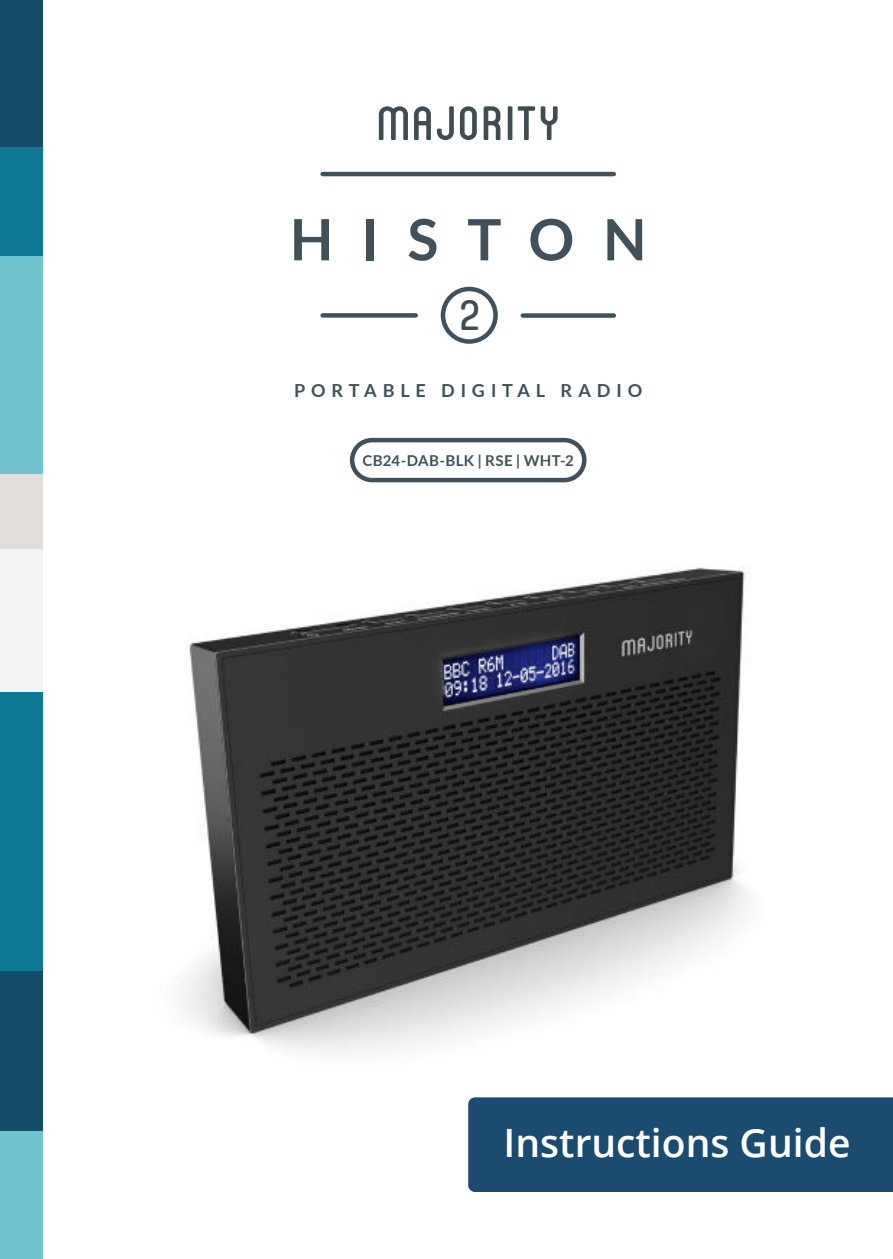
<style>
.page{position:relative;width:893px;height:1259px;background:#fff}
.page>*{position:absolute;margin:0;border:0;box-sizing:border-box;transform-origin:0 0}
.t1{font:700 57px "Lato";letter-spacing:.5em;color:#425159}
.t2{font:42px "Core Mellow";color:#404c52}
.t3{font:600 39px "Open Sans";color:#fff}
.t4{font:700 18px "Lato";letter-spacing:.325em;color:#425159}
.t5{font:700 15px "Lato";letter-spacing:.02em;color:#425159}
</style>
<div class="page">
<img style="left:182px;top:456px;width:567px;height:597px">
<div style="left:468px;top:1097px;width:424px;height:95px;background:#1b4c6f"></div>
<div style="left:440px;top:287px;width:57px;height:57px;border:5px solid #425159;border-radius:50%"></div>
<svg style="left:378px;top:106px;width:179px;height:34px"></svg>
<hr style="left:322px;top:172px;width:291px;height:4px;background:#425159">
<div style="left:322px;top:313px;width:93px;height:5px;background:#425159"></div>
<div style="left:522px;top:313px;width:91px;height:5px;background:#425159"></div>
<div style="left:0;top:0;width:43px;height:147px;background:#164c6a"></div>
<div style="left:0;top:147px;width:43px;height:113px;background:#0d7993"></div>
<div style="left:0;top:256px;width:43px;height:218px;background:#6fc4cf"></div>
<div style="left:0;top:474px;width:43px;height:75px;background:#e1dedc"></div>
<div style="left:0;top:549px;width:43px;height:143px;background:#f2f3f4"></div>
<div style="left:0;top:692px;width:43px;height:279px;background:#0d7993"></div>
<div style="left:0;top:971px;width:43px;height:160px;background:#164c6a"></div>
<div style="left:0;top:1131px;width:43px;height:128px;background:#6fc4cf"></div>
<div style="left:350px;top:438px;width:236px;height:44px;border:5px solid #425159;border-radius:20px"></div>
<h1 class="t1" style="left:289px;top:216px;width:358px">HISTON</h1>
<h2 class="t2" style="left:457px;top:291px;width:25px">2</h2>
<p class="t4" style="left:294px;top:383px;width:350px">PORTABLE DIGITAL RADIO</p>
<p class="t5" style="left:362px;top:454px;width:213px">CB24-DAB-BLK | RSE | WHT-2</p>
<h3 class="t3" style="left:503px;top:1127px;width:348px">Instructions Guide</h3>
</div>
